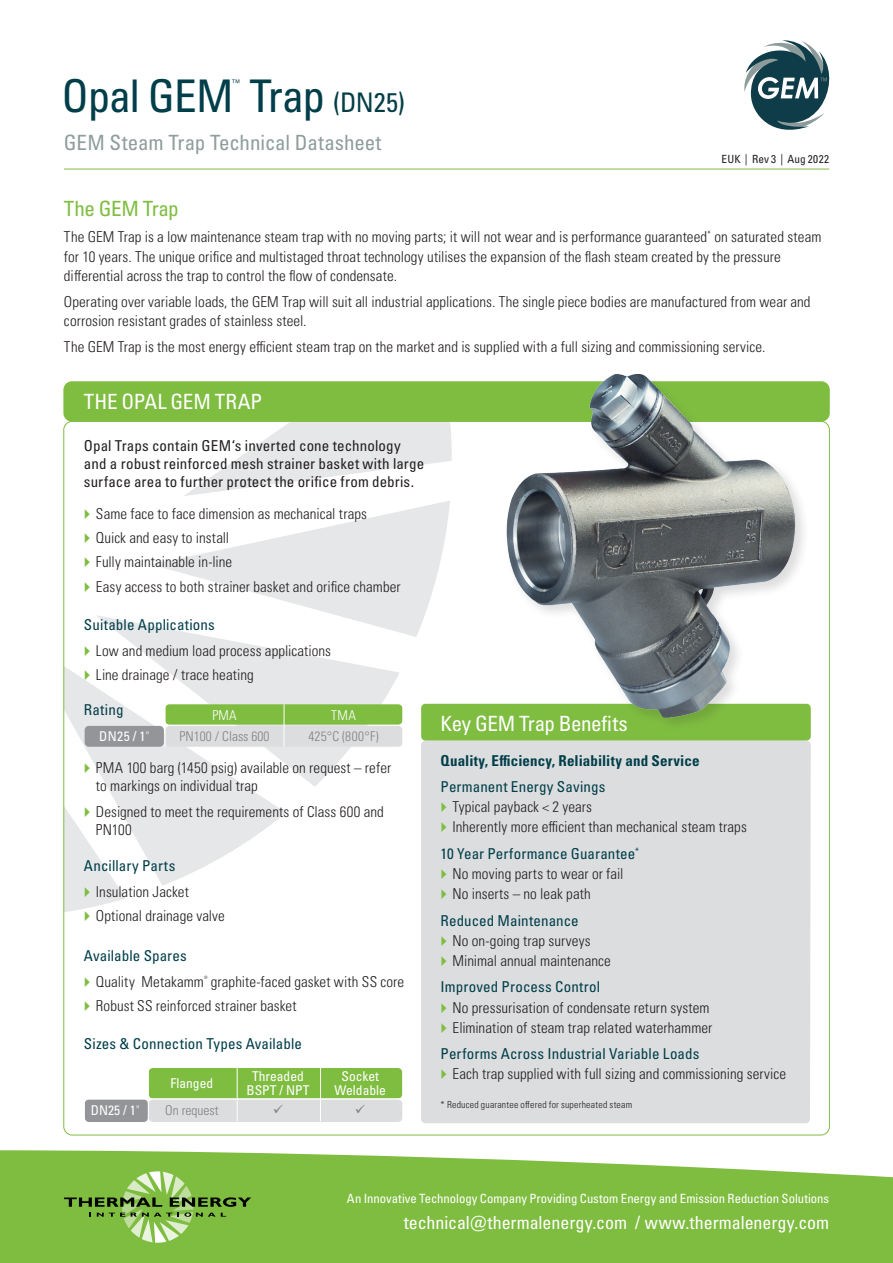
<style>
.page{position:relative;width:893px;height:1263px;background:#fff}
.page>*{position:absolute;margin:0;border:0;box-sizing:border-box;transform-origin:0 0}
.Heading_2{font:condensed 45px "Univers LT Pro";letter-spacing:-.03em;color:#003e49}
.Heading_2-2{font:condensed 27px "Univers LT Pro";color:#053d46}
.Heading_2-3{font:condensed 21px "Univers LT Pro";letter-spacing:-.005em;color:#8f9d9d}
.Body_2{font:condensed 21px "Univers LT Pro";letter-spacing:-.02em;color:#fff}
.Body_2-2{font:condensed 21px "Univers LT Pro";color:#fff}
.Body_2-3{font:condensed 21px "Univers LT Pro";letter-spacing:-.025em;color:#7fbd41}
.t1{font:condensed 18px "Univers LT Pro";letter-spacing:-.005em;color:#fff}
.Body_2-4{font:300 condensed 15px/19.5px "Univers LT Pro";letter-spacing:.005em;color:#231f20}
.Body_2-5{font:condensed 15px "Univers LT Pro";letter-spacing:.005em;color:#003e49}
.Bullets_case_studies{font:condensed 15px/18px "Univers LT Pro";letter-spacing:.01em;color:#231f20}
.Body_2-6{font:700 condensed 15px "Univers LT Pro";letter-spacing:.005em;color:#003e49}
.Body_2-7{font:condensed 15px "Univers LT Pro";letter-spacing:.015em;color:#053d46}
.t2{font:condensed 13.5px/13.5px "Univers LT Pro";color:#fff;text-align:center}
.t3{font:300 condensed 13.5px "Univers LT Pro";color:#808285}
.t4{font:300 condensed 13.5px "Univers LT Pro";letter-spacing:.015em;color:#fff}
.t5{font:condensed 12.75px "Univers LT Pro";letter-spacing:-.005em;color:#fff}
.Bullets_case_studies-2{font:condensed 11.25px "Univers LT Pro";letter-spacing:.015em;color:#231f20}
.Heading_2-4{font:condensed 10.5px "Univers LT Pro";color:#003e49}
.Bullets_case_studies-3{font:300 condensed 9.75px "Univers LT Pro";letter-spacing:.025em;color:#231f20}
.s1{font-size:45px;color:#003e49}
.s2{font-weight:300}
</style>
<div class="page">
<svg style="left:0;top:1150px;width:893px;height:113px;background:#8bc353"></svg>
<svg style="left:64px;top:1171px;width:187px;height:72px;background:#81b54e"></svg>
<svg style="left:126px;top:787px;width:160px;height:99px;fill:#e6e7e9"></svg>
<svg style="left:96px;top:615px;width:303px;height:172px;fill:#e6e7e9"></svg>
<svg style="left:151px;top:423px;width:301px;height:214px"></svg>
<div style="left:421px;top:741px;width:390px;height:382px;background:#dcdddf"></div>
<div style="left:63px;top:381px;width:767px;height:41px;background:#7fbd41;border-radius:9px"></div>
<div style="left:149px;top:1068px;width:253px;height:30px;background:#7fbd41;border-radius:4px"></div>
<div style="left:85px;top:1099px;width:63px;height:23px;background:#939598;border-radius:4px"></div>
<div style="left:149px;top:1099px;width:253px;height:23px;background:#dcdddf;border-radius:4px"></div>
<hr style="left:237px;top:1067px;width:1px;height:31px;background:#fff">
<hr style="left:320px;top:1067px;width:1px;height:31px;background:#fff">
<svg style="left:237px;top:1099px;width:1px;height:22px"></svg>
<svg style="left:320px;top:1099px;width:1px;height:22px"></svg>
<hr style="left:64px;top:169px;width:765px;height:1px;background:#7fbd41">
<div style="left:421px;top:704px;width:390px;height:36px;background:#7fbd41;border-radius:4px"></div>
<img style="left:468px;top:373px;width:340px;height:351px">
<div style="left:165px;top:704px;width:237px;height:21px;background:#7fbd41;border-radius:4px"></div>
<div style="left:165px;top:726px;width:237px;height:21px;background:#dcdddf;border-radius:4px"></div>
<div style="left:85px;top:726px;width:79px;height:21px;background:#939598;border-radius:4px"></div>
<svg style="left:165px;top:704px;width:1px;height:43px"></svg>
<svg style="left:284px;top:704px;width:1px;height:43px"></svg>
<svg style="left:744px;top:40px;width:86px;height:90px"></svg>
<svg style="left:442px;top:802px;width:5px;height:10px"></svg>
<svg style="left:442px;top:822px;width:5px;height:10px"></svg>
<svg style="left:442px;top:869px;width:5px;height:10px"></svg>
<svg style="left:442px;top:889px;width:5px;height:10px"></svg>
<svg style="left:442px;top:936px;width:5px;height:10px"></svg>
<svg style="left:442px;top:956px;width:5px;height:10px"></svg>
<svg style="left:442px;top:1003px;width:5px;height:9px"></svg>
<svg style="left:442px;top:1023px;width:5px;height:10px"></svg>
<svg style="left:442px;top:1069px;width:5px;height:10px"></svg>
<svg style="left:64px;top:636px;width:62px;height:285px"></svg>
<p class="Heading_2" style="left:62px;top:68px;width:173px">Opal GEM</p>
<p class="Heading_2-4" style="left:232px;top:77px;width:10px">™</p>
<p class="Heading_2-2" style="left:249px;top:85px;width:157px"><span class="s1">Trap</span> (DN25)</p>
<p class="Heading_2-3" style="left:64px;top:130px;width:319px">GEM Steam Trap Technical Datasheet</p>
<p class="Bullets_case_studies-2" style="left:722px;top:152px;width:109px">EUK | Rev 3 | Aug 2022</p>
<p class="Body_2-3" style="left:64px;top:195px;width:116px">The GEM Trap</p>
<p class="Body_2-4" style="left:64px;top:226px;width:759px">The GEM Trap is a low maintenance steam trap with no moving parts; it will not wear and is performance guaranteed<sup>*</sup> on saturated steam for 10 years. The unique orifice and multistaged throat technology utilises the expansion of the flash steam created by the pressure differential across the trap to control the flow of condensate.</p>
<p class="Body_2-4" style="left:64px;top:291px;width:748px">Operating over variable loads, the GEM Trap will suit all industrial applications. The single piece bodies are manufactured from wear and corrosion resistant grades of stainless steel.</p>
<p class="Body_2-4" style="left:64px;top:336px;width:703px">The GEM Trap is the most energy efficient steam trap on the market and is supplied with a full sizing and commissioning service.</p>
<p class="Body_2-2" style="left:84px;top:388px;width:180px">THE OPAL GEM TRAP</p>
<p class="Bullets_case_studies" style="left:84px;top:436px;width:342px">Opal Traps contain GEM‘s inverted cone technology and a robust reinforced mesh strainer basket with large surface area to further protect the orifice from debris.</p>
<p class="Body_2-4" style="left:96px;top:503px;width:273px">Same face to face dimension as mechanical traps</p>
<p class="Body_2-4" style="left:96px;top:527px;width:135px">Quick and easy to install</p>
<p class="Body_2-4" style="left:96px;top:552px;width:138px">Fully maintainable in-line</p>
<p class="Body_2-4" style="left:96px;top:576px;width:306px">Easy access to both strainer basket and orifice chamber</p>
<p class="Body_2-5" style="left:84px;top:615px;width:132px">Suitable Applications</p>
<p class="Body_2-4" style="left:96px;top:640px;width:237px">Low and medium load process applications</p>
<p class="Body_2-4" style="left:96px;top:664px;width:159px">Line drainage / trace heating</p>
<p class="Body_2-7" style="left:84px;top:700px;width:41px">Rating</p>
<p class="t4" style="left:213px;top:706px;width:26px">PMA</p>
<p class="t4" style="left:331px;top:706px;width:26px">TMA</p>
<p class="t2" style="left:99px;top:729px;width:52px">DN25 / 1<span class="s2">"</span></p>
<p class="t3" style="left:180px;top:727px;width:91px">PN100 / Class 600</p>
<p class="t3" style="left:308px;top:727px;width:72px">425°C (800°F)</p>
<p class="Body_2-4" style="left:96px;top:757px;width:297px;line-height:18px">PMA 100 barg (1450 psig) available on request – refer to markings on individual trap</p>
<p class="Body_2-4" style="left:96px;top:802px;width:289px;line-height:18px">Designed to meet the requirements of Class 600 and<br>PN100</p>
<p class="Body_2-5" style="left:84px;top:856px;width:93px">Ancillary Parts</p>
<p class="Body_2-4" style="left:96px;top:881px;width:94px">Insulation Jacket</p>
<p class="Body_2-4" style="left:96px;top:905px;width:130px">Optional drainage valve</p>
<p class="Body_2-5" style="left:84px;top:946px;width:104px">Available Spares</p>
<p class="Body_2-4" style="left:96px;top:971px;width:310px">Quality Metakamm<sup>®</sup> graphite-faced gasket with SS core</p>
<p class="Body_2-4" style="left:96px;top:995px;width:202px">Robust SS reinforced strainer basket</p>
<p class="Body_2-5" style="left:84px;top:1034px;width:220px">Sizes &amp; Connection Types Available</p>
<p class="t2" style="left:170px;top:1076px;width:44px">Flanged</p>
<p class="t2" style="left:246px;top:1069px;width:65px">Threaded<br>BSPT / NPT</p>
<p class="t2" style="left:335px;top:1069px;width:53px">Socket<br>Weldable</p>
<p class="t2" style="left:91px;top:1103px;width:51px">DN25 / 1<span class="s2">"</span></p>
<p class="t3" style="left:165px;top:1101px;width:55px">On request</p>
<p class="Body_2" style="left:441px;top:710px;width:189px">Key GEM Trap Benefits</p>
<p class="Body_2-6" style="left:441px;top:751px;width:260px">Quality, Efficiency, Reliability and Service</p>
<p class="Body_2-5" style="left:441px;top:777px;width:166px">Permanent Energy Savings</p>
<p class="Body_2-4" style="left:453px;top:796px;width:141px">Typical payback &lt; 2 years</p>
<p class="Body_2-4" style="left:453px;top:816px;width:296px">Inherently more efficient than mechanical steam traps</p>
<p class="Body_2-5" style="left:441px;top:844px;width:200px">10 Year Performance Guarantee<sup>*</sup></p>
<p class="Body_2-4" style="left:453px;top:863px;width:172px">No moving parts to wear or fail</p>
<p class="Body_2-4" style="left:453px;top:883px;width:140px">No inserts – no leak path</p>
<p class="Body_2-5" style="left:441px;top:911px;width:140px">Reduced Maintenance</p>
<p class="Body_2-4" style="left:453px;top:930px;width:139px">No on-going trap surveys</p>
<p class="Body_2-4" style="left:453px;top:950px;width:160px">Minimal annual maintenance</p>
<p class="Body_2-5" style="left:441px;top:977px;width:161px">Improved Process Control</p>
<p class="Body_2-4" style="left:453px;top:997px;width:258px">No pressurisation of condensate return system</p>
<p class="Body_2-4" style="left:453px;top:1017px;width:261px">Elimination of steam trap related waterhammer</p>
<p class="Body_2-5" style="left:441px;top:1044px;width:260px">Performs Across Industrial Variable Loads</p>
<p class="Body_2-4" style="left:453px;top:1063px;width:335px">Each trap supplied with full sizing and commissioning service</p>
<p class="Bullets_case_studies-3" style="left:441px;top:1098px;width:193px">* Reduced guarantee offered for superheated steam</p>
<p class="t5" style="left:347px;top:1191px;width:484px">An Innovative Technology Company Providing Custom Energy and Emission Reduction Solutions</p>
<p class="t1" style="left:404px;top:1211px;width:427px">technical@thermalenergy.com / www.thermalenergy.com</p>
</div>
